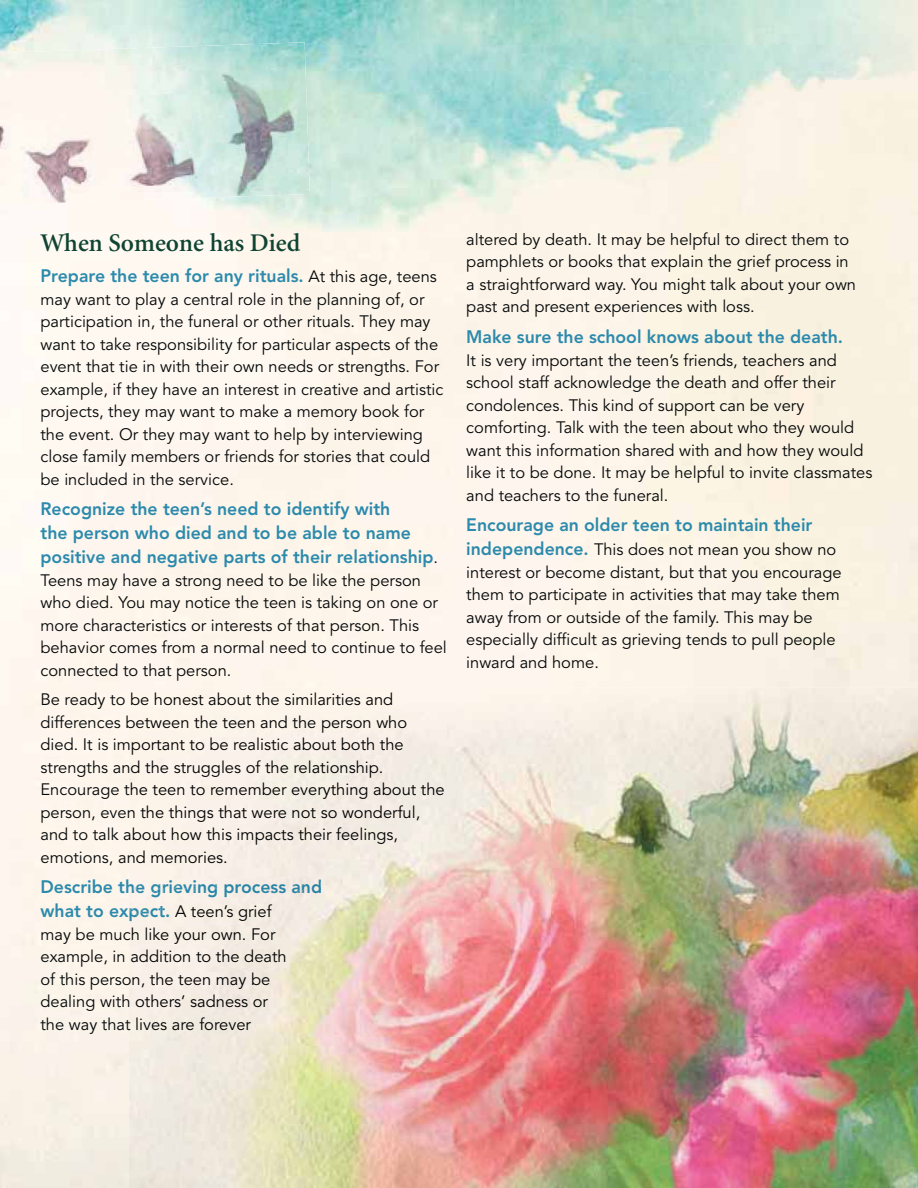
<style>
.page{position:relative;width:918px;height:1188px;background:#fff}
.page>*{position:absolute;margin:0;border:0;box-sizing:border-box;transform-origin:0 0}
.t1{font:600 25.5px "Minion";color:#104432}
.t2{font:800 18px/24px "Avenir";color:#2c8aac}
.t3{font:16.5px/22.5px "Avenir";color:#040809}
.t4{font:16.5px/22.5px "Avenir";color:#010202}
.s1{font-weight:400;font-size:16.5px;color:#040809}
.s2{color:#040809}
.s3{color:#2b88a9}
.s4{color:#2a87a9}
.s5{color:#2b89aa}
.s6{color:#2b87a8}
.s7{color:#2987a8}
.s8{color:#2a86a7}
.s9{color:#2a86a6}
.s10{color:#2a85a6}
.s11{color:#2984a5}
.s12{color:#2885a5}
.s13{font-weight:800;font-size:18px;color:#2c8aac}
.s14{font-weight:800;font-size:18px;color:#2b89aa}
.s15{font-weight:800;font-size:18px;color:#2b89a9}
.s16{font-weight:800;font-size:18px;color:#2a87a9}
</style>
<div class="page">
<div style="left:41px;top:827px;width:88px;height:18px;background:#fef6ec"></div>
<div style="left:42px;top:880px;width:87px;height:18px;background:#fdf5eb"></div>
<div style="left:41px;top:972px;width:88px;height:18px;background:#fdf4ea"></div>
<div style="left:467px;top:233px;width:382px;height:17px;background:#fcf3e5"></div>
<img style="left:129px;top:688px;width:789px;height:500px">
<img style="left:0;top:0;width:204px;height:42px">
<img style="left:204px;top:0;width:714px;height:46px">
<img style="left:306px;top:92px;width:612px;height:140px">
<img style="left:0;top:42px;width:310px;height:163px">
<h1 class="t1" style="left:40px;top:233px;width:261px">When Someone has Died</h1>
<p class="t2" style="left:40px;top:265px;width:398px">Prepare the teen for any rituals. <span class="s1">At this age, teens</span></p>
<p class="t3" style="left:41px;top:289px;width:405px">may want to play a central role in the planning of, or participation in, the funeral or other rituals. They may want to take responsibility for particular aspects of the event that tie in with their own needs or strengths. For example, if they have an interest in creative and artistic projects, they may want to make a memory book for the event. Or they may want to help by interviewing close family members or friends for stories that could be included in the service.</p>
<p class="t2" style="left:40px;top:498px;width:399px">Recognize the teen’s need to identify with<br>the person who died and to be able to name positive and negative parts of their relationship<span class="s1">.</span></p>
<p class="t3" style="left:40px;top:570px;width:408px">Teens may have a strong need to be like the person who died. You may notice the teen is taking on one or more characteristics or interests of that person. This behavior comes from a normal need to continue to feel connected to that person.</p>
<p class="t4" style="left:40px;top:689px;width:406px"><span class="s2">Be ready to</span> be honest about the similarities and <span class="s2">differences</span> between the teen and the person who <span class="s2">died. It is i</span>mportant to be realistic about both the <span class="s2">strengths a</span>nd the struggles of the relationship.<br><span class="s2">Encourage</span> the teen to remember everything about the <span class="s2">person, eve</span>n the things that were not so wonderful, <span class="s2">and to talk</span> about how this impacts their feelings, <span class="s2">emotions, a</span>nd memories.</p>
<p class="t2" style="left:40px;top:876px;width:283px">Describe t<span class="s3">he</span> <span class="s4">g</span><span class="s5">ri</span><span class="s4">ev</span><span class="s6">in</span><span class="s7">g</span> <span class="s8">pr</span><span class="s9">oc</span><span class="s10">ess</span> <span class="s11">an</span><span class="s12">d</span></p>
<p class="t4" style="left:40px;top:901px;width:248px"><span class="s13">what to ex</span><span class="s14">pe</span><span class="s15">ct</span><span class="s16">.</span> A teen’s grief <span class="s2">may be mu</span>ch like your own. For <span class="s2">example, in</span> addition to the death <span class="s2">of this pers</span>on, the teen may be <span class="s2">dealing wit</span>h others’ sadness or <span class="s2">the way tha</span>t lives are forever</p>
<p class="t4" style="left:703px;top:229px;width:6px">f</p>
<p class="t3" style="left:466px;top:229px;width:391px">altered by death. It may be help ul to direct them to pamphlets or books that explain the grief process in a straightforward way. You might talk about your own past and present experiences with loss.</p>
<p class="t2" style="left:466px;top:326px;width:378px">Make sure the school knows about the death.</p>
<p class="t3" style="left:466px;top:349px;width:408px">It is very important the teen’s friends, teachers and school staff acknowledge the death and offer their condolences. This kind of support can be very comforting. Talk with the teen about who they would want this information shared with and how they would like it to be done. It may be helpful to invite classmates and teachers to the funeral.</p>
<p class="t2" style="left:466px;top:514px;width:348px">Encourage an older teen to maintain their</p>
<p class="t3" style="left:466px;top:539px;width:377px"><span class="s13">independence.</span> This does not mean you show no interest or become distant, but that you encourage them to participate in activities that may take them away from or outside of the family. This may be especially difficult as grieving tends to pull people inward and home.</p>
</div>
